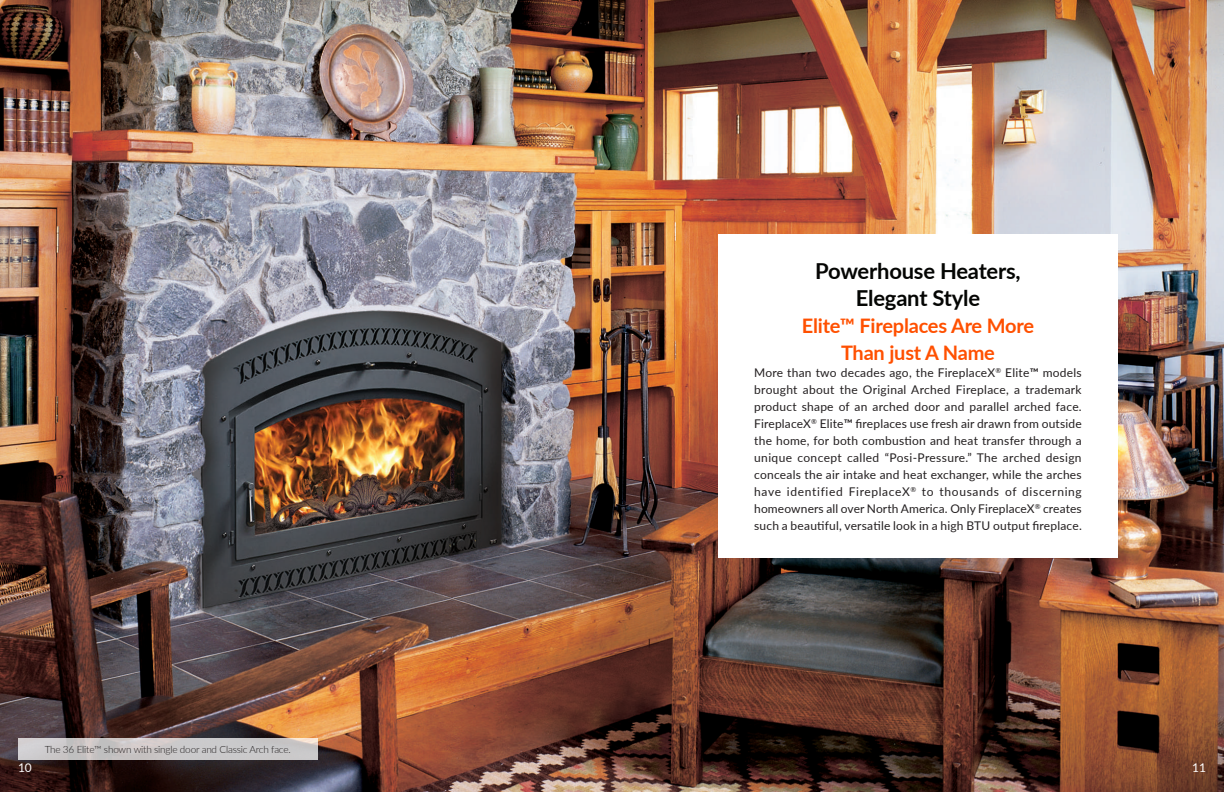
<style>
.page{position:relative;width:1224px;height:792px;background:#fff}
.page>*{position:absolute;margin:0;border:0;box-sizing:border-box;transform-origin:0 0}
.t1{font:700 22px/27px "Lato";letter-spacing:-.01em;color:#040503;text-align:center}
.t2{font:700 20px/27px "Lato";letter-spacing:-.01em;color:#ff5000;text-align:center}
.t3{font:12px/17px "Lato";letter-spacing:.02em;color:#231f20;text-align:justify}
.t4{font:12px "Lato";color:#fff}
.t5{font:300 10px "Lato";letter-spacing:-.02em;color:#231f20}
.s1{font-weight:600}
</style>
<div class="page">
<img style="left:0;top:0;width:1224px;height:792px">
<div style="left:718px;top:234px;width:400px;height:324px;background:#fff"></div>
<div style="left:18px;top:738px;width:300px;height:22px;background:#cac9ca"></div>
<p class="t5" style="left:45px;top:742px;width:248px">The 36 Elite™ shown with single door and Classic Arch face.</p>
<h1 class="t1" style="left:815px;top:257px;width:207px">Powerhouse Heaters,<br>Elegant Style</h1>
<h2 class="t2" style="left:802px;top:312px;width:234px">Elite™ Fireplaces Are More<br>Than just A Name</h2>
<p class="t3" style="left:754px;top:364px;width:329px">More than two decades ago, the FireplaceX<sup>®</sup> Elite<span class="s1">™</span> models brought about the Original Arched Fireplace, a trademark product shape of an arched door and parallel arched face.<br>FireplaceX<sup>®</sup> Elite<span class="s1">™</span> fireplaces use fresh air drawn from outside the home, for both combustion and heat transfer through a unique concept called “Posi-Pressure.” The arched design conceals the air intake and heat exchanger, while the arches have identified FireplaceX<sup>®</sup> to thousands of discerning homeowners all over North America. Only FireplaceX<sup>®</sup> creates such a beautiful, versatile look in a high BTU output fireplace.</p>
<p class="t4" style="left:18px;top:759px;width:15px">10</p>
<p class="t4" style="left:1192px;top:759px;width:15px">11</p>
</div>
